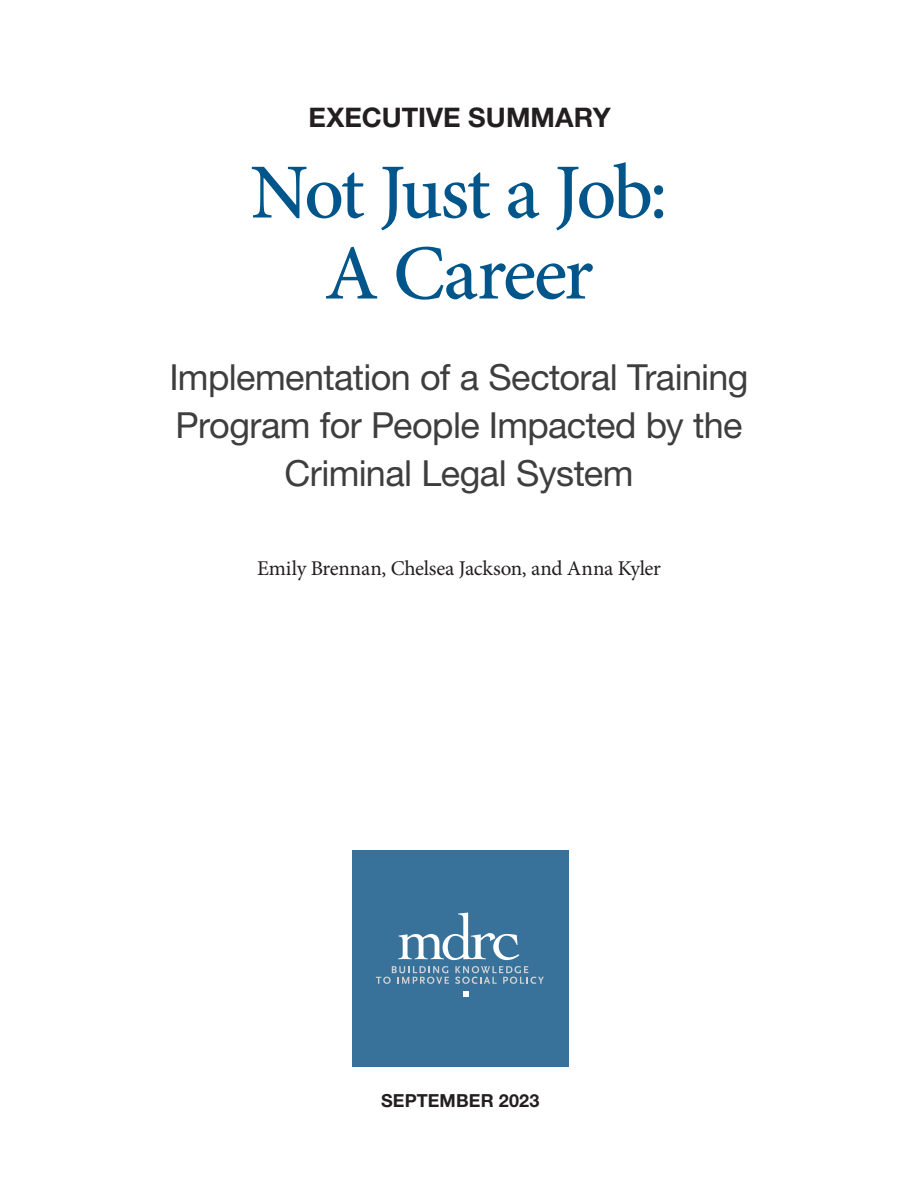
<style>
.page{position:relative;width:918px;height:1188px;background:#fff}
.page>*{position:absolute;margin:0;border:0;box-sizing:border-box;transform-origin:0 0}
.Title_Page_Main_Title{font:500 78px/81px "Minion Pro";letter-spacing:-.04em;color:#00568a;text-align:center}
.Title_Page_Sub_Title{font:36px/48px "Helvetica Neue LT Std";letter-spacing:-.02em;color:#3e3e3f;text-align:center}
.ExecutiveSummary{font:700 27px "Helvetica Neue LT Std";letter-spacing:.005em;color:#231f20}
.Title_Page_names{font:21px "Minion Pro";letter-spacing:-.01em;color:#231f20}
.Title_Page_date{font:700 18px "Helvetica Neue LT Std";letter-spacing:.01em;color:#231f20}
</style>
<div class="page">
<div style="left:352px;top:850px;width:216px;height:216px;background:#38729a"></div>
<svg style="left:398px;top:913px;width:121px;height:47px"></svg>
<svg style="left:376px;top:966px;width:73px;height:18px"></svg>
<svg style="left:455px;top:966px;width:89px;height:18px"></svg>
<svg style="left:463px;top:992px;width:5px;height:5px"></svg>
<p class="ExecutiveSummary" style="left:308px;top:101px;width:304px">EXECUTIVE SUMMARY</p>
<p class="Title_Page_Main_Title" style="left:250px;top:152px;width:419px">Not Just a Job:<br>A Career</p>
<h1 class="Title_Page_Sub_Title" style="left:169px;top:353px;width:581px">Implementation of a Sectoral Training<br>Program for People Impacted by the<br>Criminal Legal System</h1>
<p class="Title_Page_names" style="left:257px;top:554px;width:405px">Emily Brennan, Chelsea Jackson, and Anna Kyler</p>
<p class="Title_Page_date" style="left:381px;top:1090px;width:160px">SEPTEMBER 2023</p>
</div>
